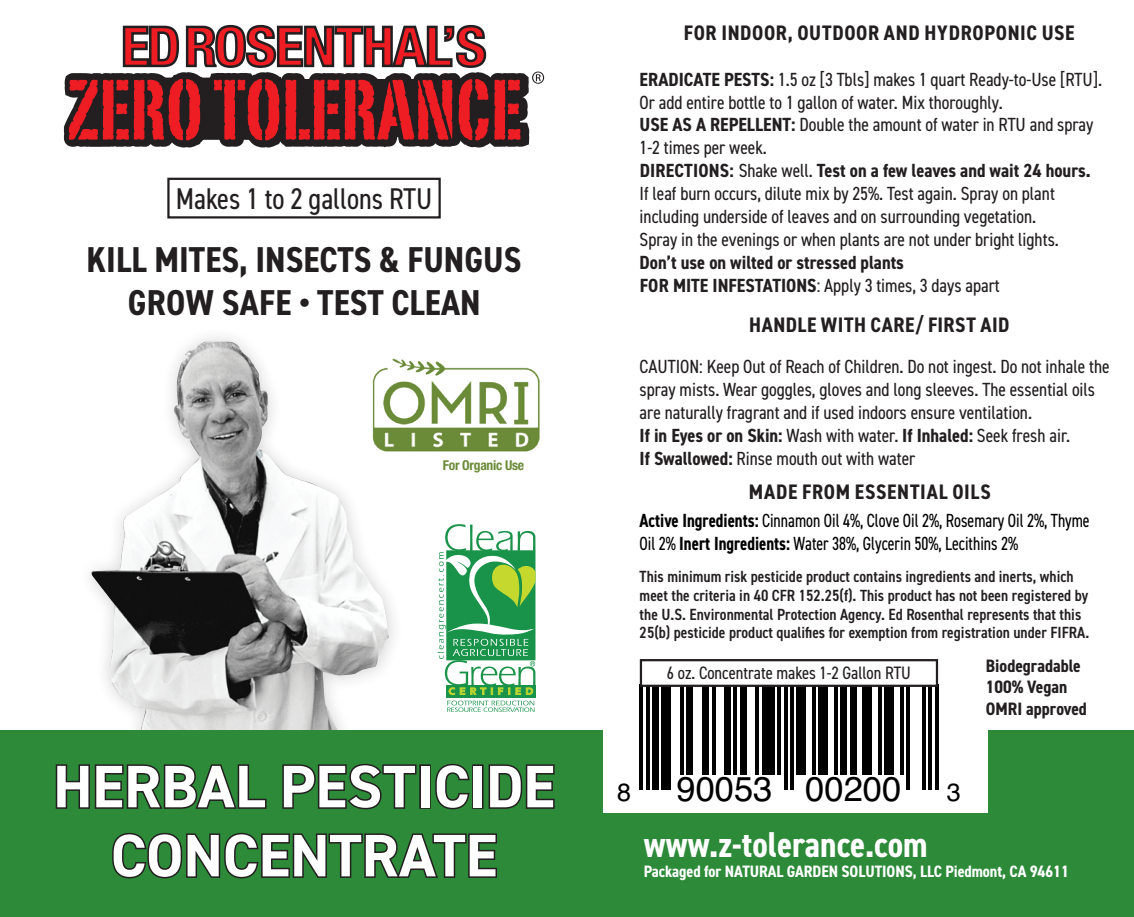
<style>
.page{position:relative;width:1134px;height:917px;background:#fff}
.page>*{position:absolute;margin:0;border:0;box-sizing:border-box;transform-origin:0 0}
.t1{font:700 60px "DIN2014";color:#fff}
.t2{font:700 condensed 36px "DIN2014";color:#231f20}
.t3{font:700 condensed 36px "DIN2014";color:#fff}
.t4{font:34.5px "Helvetica";color:#000}
.t5{font:condensed 30px "DIN2014";color:#231f20}
.t6{font:25.2px "Helvetica";color:#000}
.t7{font:700 condensed 21px "DIN2014";letter-spacing:.03em;color:#231f20}
.t8{font:condensed 18.9px/22.8px "DIN2014";color:#231f20}
.t9{font:700 condensed 18.9px "DIN2014";color:#231f20}
.t10{font:condensed 18.9px/22.8px "DIN2014";color:#000001;scale:.9 1}
.t11{font:700 condensed 18px "DIN2014";color:#231f20}
.t12{font:condensed 18px "DIN2014";color:#231f20}
.t13{font:700 condensed 16.5px "DIN2014";letter-spacing:-.005em;color:#fff}
.t14{font:600 condensed 16.2px/18.6px "DIN2014";color:#231f20}
.t15{font:700 condensed 13.5px "Helvetica Neue";letter-spacing:-.02em;color:#6b8b38}
.s1{font-weight:700}
.s2{font-weight:400}
</style>
<div class="page">
<img style="left:91px;top:341px;width:298px;height:388px">
<div style="left:0;top:729px;width:1133px;height:187px;background:#2c8a38"></div>
<svg style="left:64px;top:24px;width:480px;height:123px"></svg>
<svg style="left:55px;top:764px;width:212px;height:45px"></svg>
<svg style="left:282px;top:763px;width:135px;height:47px"></svg>
<div style="left:419px;top:764px;width:11px;height:44px;border:3px solid #231f20"></div>
<svg style="left:435px;top:763px;width:35px;height:47px"></svg>
<div style="left:472px;top:764px;width:11px;height:44px;border:3px solid #231f20"></div>
<svg style="left:488px;top:764px;width:67px;height:45px"></svg>
<svg style="left:112px;top:832px;width:385px;height:47px"></svg>
<svg style="left:447px;top:700px;width:87px;height:11px"></svg>
<svg style="left:446px;top:694px;width:89px;height:3px"></svg>
<svg style="left:437px;top:524px;width:98px;height:170px"></svg>
<img style="left:369px;top:356px;width:171px;height:99px">
<div style="left:167px;top:178px;width:273px;height:40px;border:2px solid #231f20"></div>
<div style="left:603px;top:720px;width:384px;height:92px;background:#fff"></div>
<svg style="left:639px;top:684px;width:300px;height:106px"></svg>
<hr style="left:639px;top:684px;width:3px;height:90px;background:#000">
<hr style="left:646px;top:684px;width:3px;height:90px;background:#000">
<div style="left:652px;top:684px;width:6px;height:90px;background:#000"></div>
<div style="left:661px;top:684px;width:10px;height:90px;background:#000"></div>
<hr style="left:680px;top:684px;width:3px;height:90px;background:#000">
<div style="left:686px;top:684px;width:7px;height:90px;background:#000"></div>
<div style="left:702px;top:684px;width:6px;height:90px;background:#000"></div>
<svg style="left:711px;top:686px;width:4px;height:88px"></svg>
<div style="left:724px;top:684px;width:6px;height:90px;background:#000"></div>
<hr style="left:733px;top:684px;width:4px;height:90px;background:#000">
<div style="left:740px;top:684px;width:6px;height:90px;background:#000"></div>
<hr style="left:755px;top:684px;width:4px;height:90px;background:#000">
<div style="left:762px;top:684px;width:12px;height:90px;background:#000"></div>
<hr style="left:777px;top:684px;width:4px;height:90px;background:#000">
<hr style="left:784px;top:684px;width:3px;height:90px;background:#000">
<hr style="left:790px;top:684px;width:3px;height:90px;background:#000">
<div style="left:796px;top:684px;width:10px;height:90px;background:#000"></div>
<hr style="left:812px;top:684px;width:3px;height:90px;background:#000">
<div style="left:818px;top:684px;width:10px;height:90px;background:#000"></div>
<hr style="left:834px;top:684px;width:3px;height:90px;background:#000">
<div style="left:840px;top:684px;width:6px;height:90px;background:#000"></div>
<div style="left:850px;top:684px;width:6px;height:90px;background:#000"></div>
<div style="left:862px;top:684px;width:10px;height:90px;background:#000"></div>
<hr style="left:878px;top:684px;width:3px;height:90px;background:#000">
<div style="left:884px;top:684px;width:9px;height:90px;background:#000"></div>
<hr style="left:900px;top:684px;width:3px;height:90px;background:#000">
<hr style="left:906px;top:684px;width:3px;height:90px;background:#000">
<hr style="left:922px;top:684px;width:3px;height:90px;background:#000">
<hr style="left:928px;top:684px;width:3px;height:90px;background:#000">
<hr style="left:934px;top:684px;width:3px;height:90px;background:#000">
<hr style="left:639px;top:774px;width:3px;height:15px;background:#000">
<hr style="left:646px;top:774px;width:3px;height:15px;background:#000">
<div style="left:652px;top:774px;width:6px;height:15px;background:#000"></div>
<div style="left:661px;top:774px;width:10px;height:15px;background:#000"></div>
<hr style="left:784px;top:774px;width:3px;height:15px;background:#000">
<hr style="left:790px;top:774px;width:3px;height:15px;background:#000">
<hr style="left:906px;top:774px;width:3px;height:15px;background:#000">
<hr style="left:922px;top:774px;width:3px;height:15px;background:#000">
<hr style="left:928px;top:774px;width:3px;height:15px;background:#000">
<hr style="left:934px;top:774px;width:3px;height:15px;background:#000">
<div style="left:639px;top:658px;width:298px;height:28px;border:2px solid #231f20"></div>
<p class="t5" style="left:176px;top:179px;width:258px">Makes 1 to 2 gallons RTU</p>
<p class="t2" style="left:87px;top:235px;width:436px">KILL MITES, INSECTS &amp; FUNGUS</p>
<p class="t2" style="left:128px;top:278px;width:354px">GROW SAFE • TEST CLEAN</p>
<p class="t15" style="left:443px;top:457px;width:83px">For Organic Use</p>
<p class="t1" style="left:53px;top:746px;width:503px">HERBAL PESTICIDE</p>
<p class="t1" style="left:111px;top:815px;width:388px">CONCENTRATE</p>
<p class="t7" style="left:683px;top:19px;width:392px">FOR INDOOR, OUTDOOR AND HYDROPONIC USE</p>
<p class="t8" style="left:639px;top:67px;width:464px"><span class="s1">ERADICATE PESTS:</span> 1.5 oz [3 Tbls] makes 1 quart Ready-to-Use [RTU].<br>Or add entire bottle to 1 gallon of water. Mix thoroughly.</p>
<p class="t8" style="left:639px;top:113px;width:455px"><span class="s1">USE AS A REPELLENT:</span> Double the amount of water in RTU and spray<br>1-2 times per week.</p>
<p class="t9" style="left:639px;top:158px;width:452px">DIRECTIONS: <span class="s2">Shake well.</span> Test on a few leaves and wait 24 hours.</p>
<p class="t8" style="left:639px;top:181px;width:417px">If leaf burn occurs, dilute mix by 25%. Test again. Spray on plant</p>
<p class="t8" style="left:639px;top:204px;width:398px">including underside of leaves and on surrounding vegetation.</p>
<p class="t8" style="left:639px;top:227px;width:421px">Spray in the evenings or when plants are not under bright lights.</p>
<p class="t9" style="left:639px;top:249px;width:266px">Don’t use on wilted or stressed plants</p>
<p class="t8" style="left:639px;top:273px;width:361px"><span class="s1">FOR MITE INFESTATIONS</span>: Apply 3 times, 3 days apart</p>
<p class="t7" style="left:749px;top:311px;width:262px">HANDLE WITH CARE/ FIRST AID</p>
<p class="t8" style="left:639px;top:354px;width:471px">CAUTION: Keep Out of Reach of Children. Do not ingest. Do not inhale the spray mists. Wear goggles, gloves and long sleeves. The essential oils are naturally fragrant and if used indoors ensure ventilation.</p>
<p class="t9" style="left:639px;top:423px;width:432px">If in Eyes or on Skin: <span class="s2">Wash with water.</span> If Inhaled: <span class="s2">Seek fresh air.</span></p>
<p class="t8" style="left:639px;top:446px;width:277px"><span class="s1">If Swallowed:</span> Rinse mouth out with water</p>
<p class="t7" style="left:748px;top:477px;width:243px">MADE FROM ESSENTIAL OILS</p>
<p class="t10" style="left:639px;top:508px;width:501px"><span class="s1">Active Ingredients:</span> Cinnamon Oil 4%, Clove Oil 2%, Rosemary Oil 2%, Thyme<br>Oil 2% <span class="s1">Inert Ingredients:</span> Water 38%, Glycerin 50%, Lecithins 2%</p>
<p class="t14" style="left:639px;top:567px;width:451px">This minimum risk pesticide product contains ingredients and inerts, which meet the criteria in 40 CFR 152.25(f). This product has not been registered by the U.S. Environmental Protection Agency. Ed Rosenthal represents that this 25(b) pesticide product qualifies for exemption from registration under FIFRA.</p>
<p class="t12" style="left:667px;top:660px;width:245px">6 oz. Concentrate makes 1-2 Gallon RTU</p>
<p class="t6" style="left:617px;top:775px;width:15px">8</p>
<p class="t4" style="left:676px;top:765px;width:226px">90053 00200</p>
<p class="t6" style="left:946px;top:775px;width:15px">3</p>
<p class="t11" style="left:985px;top:653px;width:96px">Biodegradable</p>
<p class="t11" style="left:985px;top:675px;width:83px">100% Vegan</p>
<p class="t11" style="left:985px;top:696px;width:102px">OMRI approved</p>
<p class="t3" style="left:643px;top:820px;width:285px">www.z-tolerance.com</p>
<p class="t13" style="left:643px;top:860px;width:426px">Packaged for NATURAL GARDEN SOLUTIONS, LLC Piedmont, CA 94611</p>
</div>
